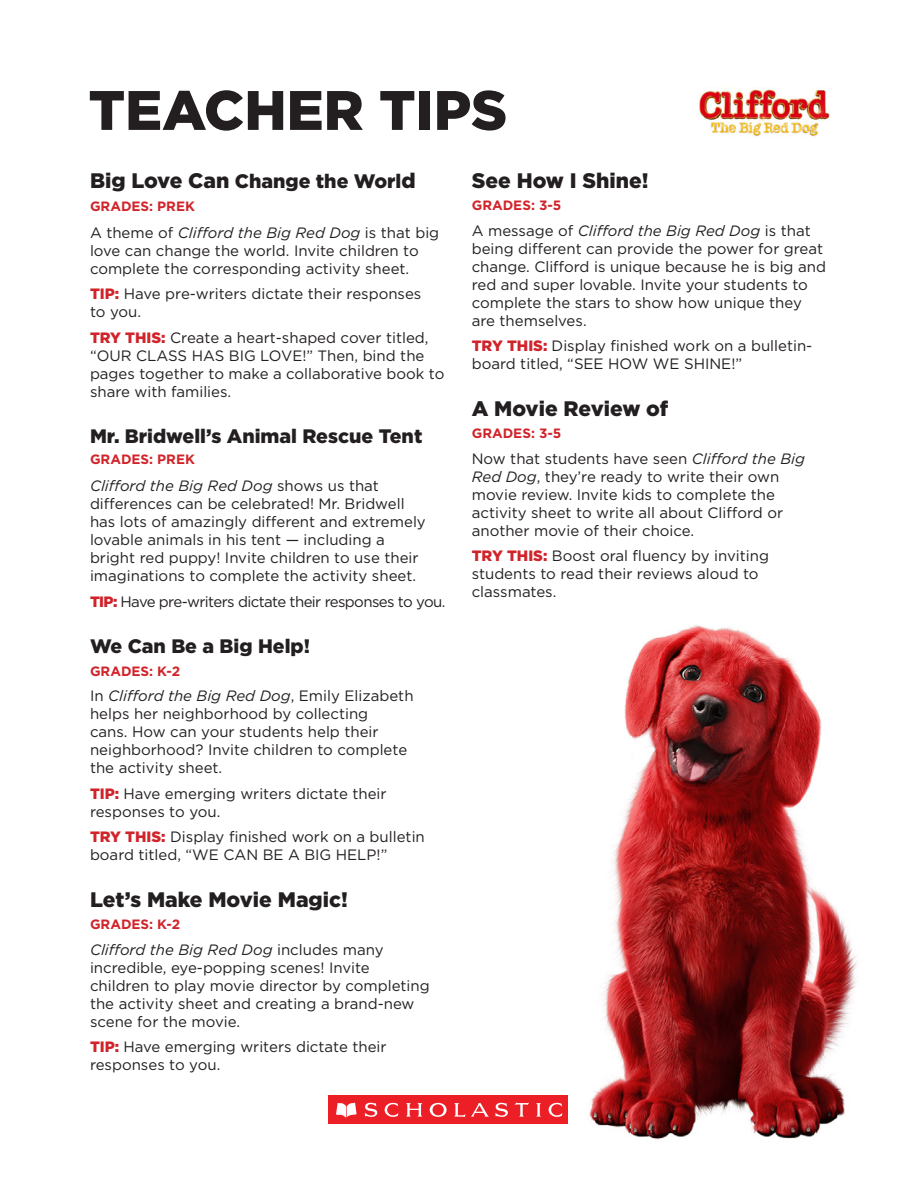
<style>
.page{position:relative;width:918px;height:1188px;background:#fff}
.page>*{position:absolute;margin:0;border:0;box-sizing:border-box;transform-origin:0 0}
.t1{font:900 55.5px "Gotham";color:#231f20}
.HEADLINE{font:900 21px "Gotham";color:#231f20}
.HEADLINE-2{font:900 19.5px "Gotham";color:#231f20}
.body{font:15px/18px "Gotham";color:#231f20}
.body-2{font:15px "Gotham";letter-spacing:-.04em;color:#231f20}
.body-3{font:700 13.5px "Gotham";color:#d1232a}
.s1{font-size:21px}
.s2{font-style:italic}
.s3{font-weight:900;color:#d1232a}
</style>
<div class="page">
<svg style="left:328px;top:1095px;width:240px;height:29px"></svg>
<img style="left:589px;top:625px;width:268px;height:515px">
<img style="left:699px;top:89px;width:131px;height:48px">
<p class="t1" style="left:88px;top:72px;width:420px">TEACHER TIPS</p>
<p class="HEADLINE-2" style="left:90px;top:167px;width:327px"><span class="s1">Big Love Can</span> Change the Worl<span class="s1">d</span></p>
<p class="body-3" style="left:90px;top:198px;width:106px">GRADES: PREK</p>
<p class="body" style="left:90px;top:223px;width:351px">A theme of <span class="s2">Clifford the Big Red Dog</span> is that big love can change the world. Invite children to complete the corresponding activity sheet.</p>
<p class="body" style="left:90px;top:285px;width:333px"><span class="s3">TIP:</span> Have pre-writers dictate their responses to you.</p>
<p class="body" style="left:90px;top:328px;width:356px"><span class="s3">TRY THIS:</span> Create a heart-shaped cover titled, “OUR CLASS HAS BIG LOVE!” Then, bind the pages together to make a collaborative book to share with families.</p>
<p class="HEADLINE-2" style="left:90px;top:423px;width:334px">Mr. Bridwell’s Animal Rescue Tent</p>
<p class="body-3" style="left:90px;top:452px;width:106px">GRADES: PREK</p>
<p class="body" style="left:90px;top:477px;width:337px"><span class="s2">Clifford the Big Red Dog</span> shows us that differences can be celebrated! Mr. Bridwell has lots of amazingly different and extremely lovable animals in his tent — including a bright red puppy! Invite children to use their imaginations to complete the activity sheet.</p>
<p class="body-2" style="left:90px;top:593px;width:357px"><span class="s3">TIP:</span> Have pre-writers dictate their responses to you.</p>
<p class="HEADLINE-2" style="left:90px;top:633px;width:222px">We Can Be a Big Help!</p>
<p class="body-3" style="left:90px;top:663px;width:92px">GRADES: K-2</p>
<p class="body" style="left:90px;top:687px;width:325px">In <span class="s2">Clifford the Big Red Dog</span>, Emily Elizabeth helps her neighborhood by collecting<br>cans. How can your students help their neighborhood? Invite children to complete the activity sheet.</p>
<p class="body" style="left:90px;top:784px;width:298px"><span class="s3">TIP:</span> Have emerging writers dictate their responses to you.</p>
<p class="body" style="left:90px;top:828px;width:336px"><span class="s3">TRY THIS:</span> Display finished work on a bulletin board titled, “WE CAN BE A BIG HELP!”</p>
<p class="HEADLINE" style="left:90px;top:885px;width:259px">Let’s Make Movie Magic!</p>
<p class="body-3" style="left:90px;top:917px;width:92px">GRADES: K-2</p>
<p class="body" style="left:90px;top:940px;width:341px"><span class="s2">Clifford the Big Red Dog</span> includes many incredible, eye-popping scenes! Invite children to play movie director by completing the activity sheet and creating a brand-new scene for the movie.</p>
<p class="body" style="left:90px;top:1038px;width:298px"><span class="s3">TIP:</span> Have emerging writers dictate their responses to you.</p>
<p class="HEADLINE" style="left:472px;top:166px;width:178px">See How I Shine!</p>
<p class="body-3" style="left:472px;top:198px;width:91px">GRADES: 3-5</p>
<p class="body" style="left:472px;top:221px;width:356px">A message of <span class="s2">Clifford the Big Red Dog</span> is that being different can provide the power for great change. Clifford is unique because he is big and red and super lovable. Invite your students to complete the stars to show how unique they are themselves.</p>
<p class="body" style="left:472px;top:337px;width:342px"><span class="s3">TRY THIS:</span> Display finished work on a bulletin&shy;board titled, “SEE HOW WE SHINE!”</p>
<p class="HEADLINE" style="left:472px;top:394px;width:198px">A Movie Review of</p>
<p class="body-3" style="left:472px;top:426px;width:91px">GRADES: 3-5</p>
<p class="body" style="left:472px;top:449px;width:335px">Now that students have seen <span class="s2">Clifford the Big Red Dog</span>, they’re ready to write their own movie review. Invite kids to complete the activity sheet to write all about Clifford or another movie of their choice.</p>
<p class="body" style="left:472px;top:547px;width:299px"><span class="s3">TRY THIS:</span> Boost oral fluency by inviting students to read their reviews aloud to classmates.</p>
</div>
